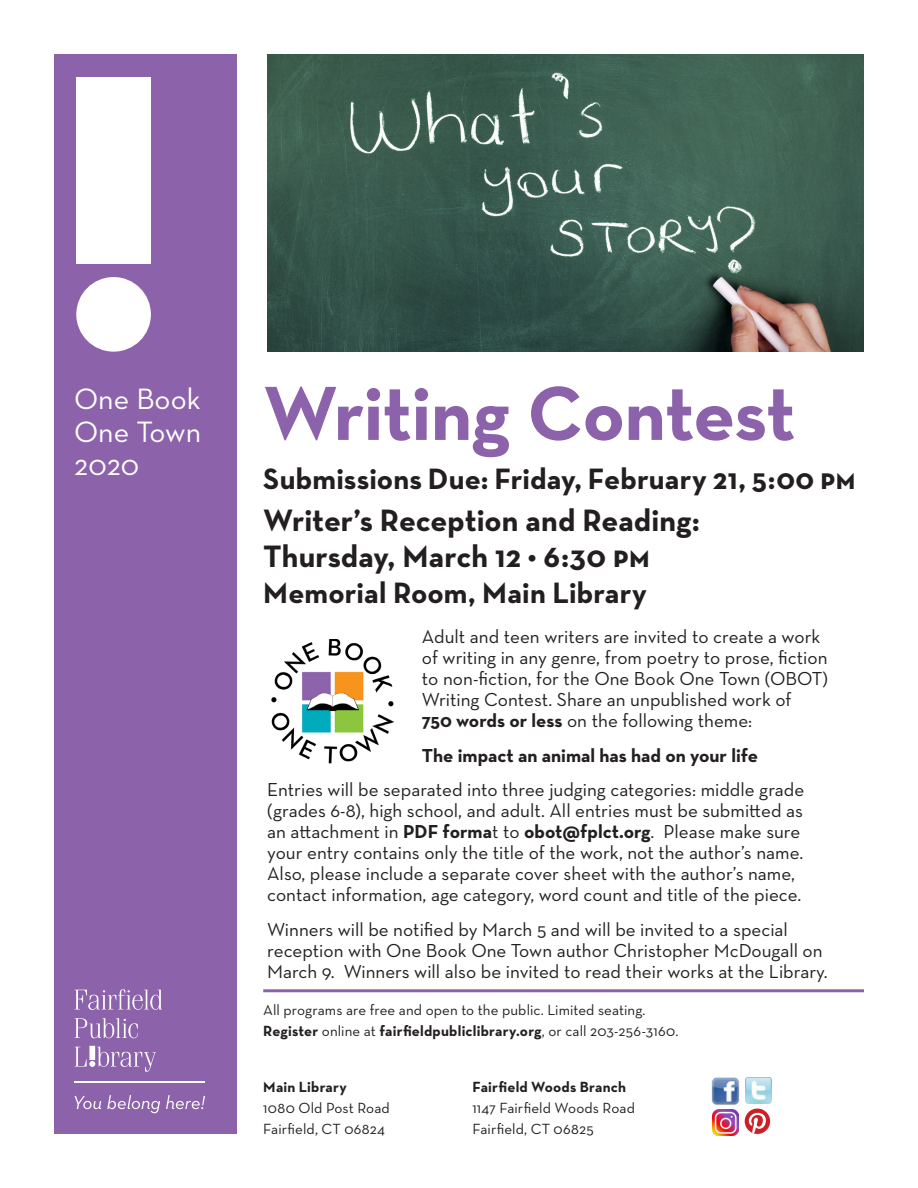
<style>
.page{position:relative;width:918px;height:1188px;background:#fff}
.page>*{position:absolute;margin:0;border:0;box-sizing:border-box;transform-origin:0 0}
.Author_Name{font:700 78px "Neutraface Text";letter-spacing:-.01em;color:#8c62aa}
.Location{font:700 31.5px/36px "Neutraface Text";color:#231f20}
.Date_and_Time{font:700 30px "Neutraface Text";letter-spacing:.005em;color:#231f20}
.Location-2{font:700 30px "Neutraface Text";letter-spacing:.005em;color:#231f20}
.t1{font:30px/33px "Neutraface Text";color:#fff;text-align:justify}
.Single_Event_body_co{font:19.2px/21px "Neutraface Text";color:#231f20}
.Author_Talk_body_cop{font:19.2px/21px "Neutraface Text";color:#231f20}
.Author_Talk_body_cop-2{font:700 19.2px "Neutraface Text";color:#231f20}
.t2{font:15px/21px "Neutraface Text";letter-spacing:.005em;color:#231f20}
.t3{font:700 15px "Neutraface Text";letter-spacing:.015em;color:#231f20}
.s1{font-weight:700}
</style>
<div class="page">
<div style="left:54px;top:54px;width:182px;height:1080px;background:#8c62aa"></div>
<div style="left:76px;top:277px;width:75px;height:75px;background:#fff;border-radius:50%"></div>
<div style="left:76px;top:77px;width:75px;height:186px;background:#fff"></div>
<hr style="left:263px;top:989px;width:601px;height:3px;background:#8c62aa">
<svg style="left:75px;top:989px;width:87px;height:21px"></svg>
<svg style="left:75px;top:1018px;width:63px;height:20px"></svg>
<svg style="left:75px;top:1046px;width:81px;height:26px"></svg>
<svg style="left:75px;top:1096px;width:26px;height:13px"></svg>
<svg style="left:107px;top:1095px;width:53px;height:18px"></svg>
<svg style="left:166px;top:1095px;width:39px;height:14px"></svg>
<hr style="left:75px;top:1081px;width:130px;height:2px;background:#fff">
<svg style="left:745px;top:1109px;width:25px;height:25px"></svg>
<img style="left:711px;top:1077px;width:28px;height:28px">
<img style="left:746px;top:1078px;width:25px;height:25px">
<img style="left:713px;top:1109px;width:25px;height:26px">
<img style="left:267px;top:54px;width:597px;height:298px">
<img style="left:271px;top:639px;width:123px;height:125px">
<h3 class="t1" style="left:74px;top:382px;width:128px">One Book One Town 2020</h3>
<p class="Author_Name" style="left:263px;top:363px;width:534px">Writing Contest</p>
<p class="Date_and_Time" style="left:263px;top:460px;width:594px">Submissions Due: Friday, February 21, 5:00 pm</p>
<p class="Location" style="left:263px;top:502px;width:438px">Writer’s Reception and Reading:<br>Thursday, March 12 • 6:30 pm</p>
<p class="Location-2" style="left:263px;top:573px;width:385px">Memorial Room, Main Library</p>
<p class="Author_Talk_body_cop" style="left:422px;top:626px;width:408px">Adult and teen writers are invited to create a work of writing in any genre, from poetry to prose, fiction to non-fiction, for the One Book One Town (OBOT)<br>Writing Contest. Share an unpublished work of<br><span class="s1">750 words or less</span> on the following theme:</p>
<p class="Author_Talk_body_cop-2" style="left:422px;top:743px;width:338px">The impact an animal has had on your life</p>
<p class="Single_Event_body_co" style="left:267px;top:779px;width:539px">Entries will be separated into three judging categories: middle grade (grades 6-8), high school, and adult. All entries must be submitted as an attachment in <span class="s1">PDF forma</span>t to <span class="s1">obot@fplct.org</span>. Please make sure your entry contains only the title of the work, not the author’s name.<br>Also, please include a separate cover sheet with the author’s name, contact information, age category, word count and title of the piece.</p>
<p class="Single_Event_body_co" style="left:267px;top:919px;width:562px">Winners will be notified by March 5 and will be invited to a special reception with One Book One Town author Christopher McDougall on<br>March 9. Winners will also be invited to read their works at the Library.</p>
<p class="t2" style="left:263px;top:999px;width:417px">All programs are free and open to the public. Limited seating.<br><span class="s1">Register</span> online at <span class="s1">fairfieldpubliclibrary.org</span>, or call 203-256-3160.</p>
<p class="t3" style="left:263px;top:1077px;width:85px">Main Library</p>
<p class="t2" style="left:263px;top:1097px;width:128px">1080 Old Post Road<br>Fairfield, CT 06824</p>
<p class="t3" style="left:472px;top:1077px;width:155px">Fairfield Woods Branch</p>
<p class="t2" style="left:472px;top:1097px;width:164px">1147 Fairfield Woods Road<br>Fairfield, CT 06825</p>
</div>
